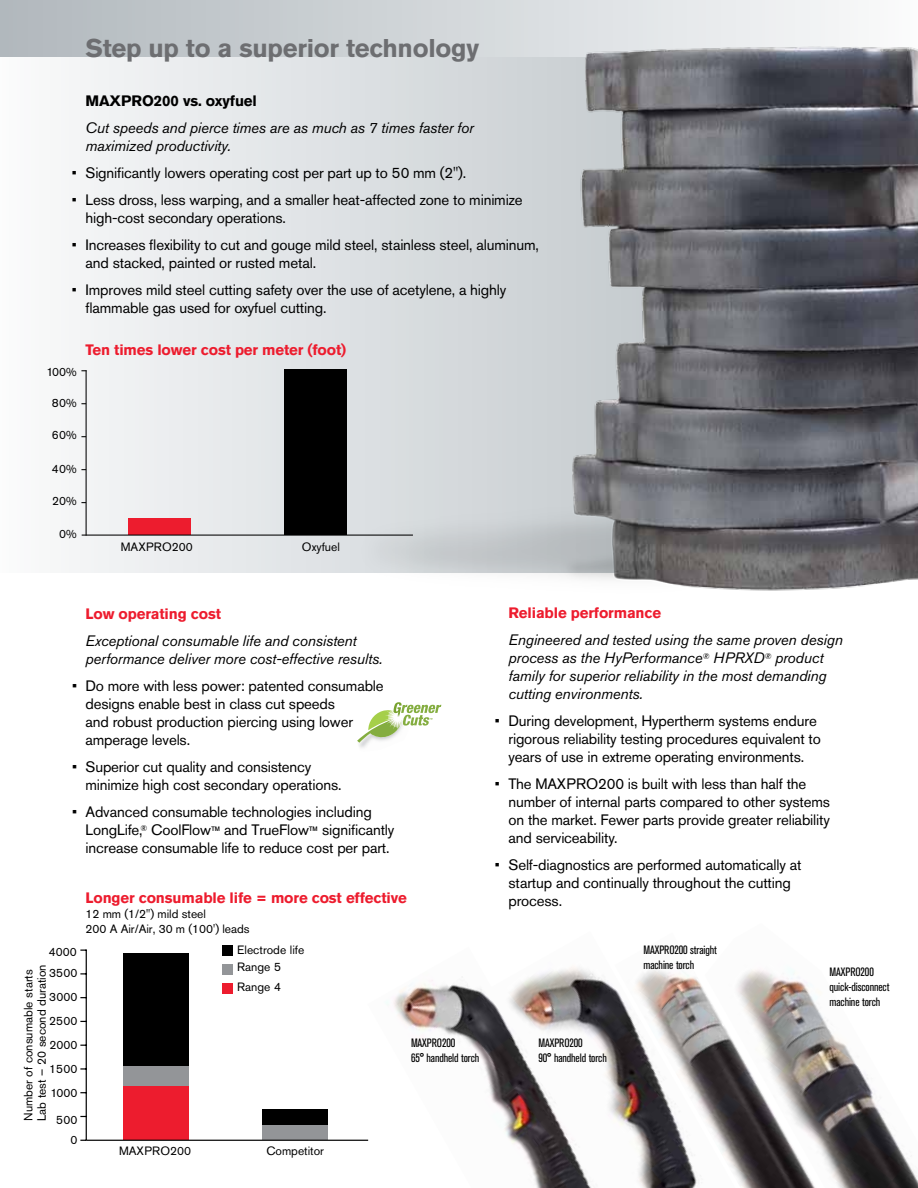
<style>
.page{position:relative;width:918px;height:1188px;background:#fff}
.page>*{position:absolute;margin:0;border:0;box-sizing:border-box;transform-origin:0 0}
.t1{font:700 25.5px "Akzidenz Grotesk Pro";letter-spacing:-.01em;color:#6d6e71}
.t2{font:15px/18px "Akzidenz Grotesk Pro";letter-spacing:-.01em;color:#000}
.t3{font:italic 15px/18px "Akzidenz Grotesk Pro";letter-spacing:-.01em;color:#000}
.t4{font:700 15px "Akzidenz Grotesk Pro";letter-spacing:-.01em;color:#ed1c2e}
.t5{font:700 15px "Akzidenz Grotesk Pro";letter-spacing:-.01em;color:#000}
.t6{font:12px/24px "Akzidenz Grotesk Pro";color:#000}
.t7{font:condensed 12px/15px "Akzidenz Grotesk Pro";letter-spacing:-.01em;color:#000}
</style>
<div class="page">
<svg style="left:69px;top:57px;width:260px;height:515px"></svg>
<div style="left:284px;top:369px;width:62px;height:166px;background:#000"></div>
<div style="left:128px;top:519px;width:63px;height:16px;background:#ed1c2e"></div>
<hr style="left:82px;top:535px;width:331px;height:1px;background:#000">
<hr style="left:86px;top:370px;width:1px;height:166px;background:#000">
<hr style="left:86px;top:949px;width:1px;height:191px;background:#000">
<svg style="left:80px;top:1068px;width:6px;height:2px"></svg>
<div style="left:222px;top:946px;width:10px;height:10px;background:#000"></div>
<div style="left:222px;top:965px;width:10px;height:10px;background:#939598"></div>
<div style="left:222px;top:983px;width:10px;height:10px;background:#ed1c2e"></div>
<div style="left:263px;top:1109px;width:65px;height:16px;background:#000"></div>
<div style="left:123px;top:953px;width:65px;height:113px;background:#000"></div>
<div style="left:263px;top:1125px;width:65px;height:15px;background:#939598"></div>
<div style="left:123px;top:1066px;width:65px;height:20px;background:#939598"></div>
<div style="left:123px;top:1086px;width:65px;height:54px;background:#ed1c2e"></div>
<hr style="left:86px;top:1140px;width:282px;height:1px;background:#000">
<div style="left:0;top:0;width:918px;height:57px;background:#bec4c8"></div>
<svg style="left:357px;top:702px;width:84px;height:41px"></svg>
<img style="left:605px;top:969px;width:100px;height:219px">
<img style="left:367px;top:967px;width:238px;height:221px">
<img style="left:705px;top:969px;width:213px;height:219px">
<img style="left:329px;top:0;width:589px;height:591px">
<h1 class="t1" style="left:86px;top:31px;width:395px">Step up to a superior technology</h1>
<p class="t5" style="left:85px;top:91px;width:173px">MAXPRO200 vs. oxyfuel</p>
<p class="t3" style="left:85px;top:119px;width:390px">Cut speeds and pierce times are as much as 7 times faster for maximized productivity.</p>
<p class="t2" style="left:72px;top:164px;width:396px">• Significantly lowers operating cost per part up to 50 mm (2").</p>
<p class="t2" style="left:85px;top:191px;width:439px;text-indent:-14px">• Less dross, less warping, and a smaller heat-affected zone to minimize high-cost secondary operations.</p>
<p class="t2" style="left:85px;top:236px;width:455px;text-indent:-14px">• Increases flexibility to cut and gouge mild steel, stainless steel, aluminum, and stacked, painted or rusted metal.</p>
<p class="t2" style="left:85px;top:281px;width:422px;text-indent:-14px">• Improves mild steel cutting safety over the use of acetylene, a highly flammable gas used for oxyfuel cutting.</p>
<p class="t4" style="left:85px;top:340px;width:262px">Ten times lower cost per meter (foot)</p>
<p class="t6" style="left:46px;top:359px;width:32px">100%</p>
<p class="t6" style="left:52px;top:391px;width:26px">80%</p>
<p class="t6" style="left:52px;top:422px;width:26px">60%</p>
<p class="t6" style="left:52px;top:457px;width:26px">40%</p>
<p class="t6" style="left:52px;top:489px;width:26px">20%</p>
<p class="t6" style="left:59px;top:521px;width:19px">0%</p>
<p class="t6" style="left:121px;top:535px;width:73px">MAXPRO200</p>
<p class="t6" style="left:302px;top:535px;width:39px">Oxyfuel</p>
<p class="t4" style="left:86px;top:604px;width:137px">Low operating cost</p>
<p class="t3" style="left:86px;top:631px;width:299px">Exceptional consumable life and consistent performance deliver more cost-effective results.</p>
<p class="t2" style="left:86px;top:676px;width:300px;text-indent:-14px">• Do more with less power: patented consumable designs enable best in class cut speeds<br>and robust production piercing using lower amperage levels.</p>
<p class="t2" style="left:86px;top:757px;width:258px;text-indent:-14px">• Superior cut quality and consistency minimize high cost secondary operations.</p>
<p class="t2" style="left:86px;top:802px;width:311px;text-indent:-14px">• Advanced consumable technologies including<br>LongLife,<sup>®</sup> CoolFlow<sub>™</sub> and TrueFlow<sub>™</sub> significantly increase consumable life to reduce cost per part.</p>
<p class="t6" style="left:49px;top:941px;width:30px;line-height:21.1px">4000<br>3500</p>
<p class="t6" style="left:49px;top:985px;width:30px;text-align:justify">3000<br>2500<br>2000<br>1500<br>1000</p>
<p class="t6" style="left:56px;top:1109px;width:23px;line-height:20.1px;text-align:right">500<br>0</p>
<p class="t6" style="left:21px;top:1121px;width:158px;line-height:13.5px;rotate:-90deg">Number of consumable starts<br>Lab test – 20 second duration</p>
<p class="t4" style="left:86px;top:888px;width:323px">Longer consumable life = more cost effective</p>
<p class="t6" style="left:86px;top:906px;width:166px;line-height:15px">12 mm (1/2") mild steel<br>200 A Air/Air, 30 m (100') leads</p>
<p class="t6" style="left:237px;top:941px;width:69px;line-height:17.2px">Electrode life<br>Range 5</p>
<p class="t6" style="left:237px;top:975px;width:45px">Range 4</p>
<p class="t6" style="left:119px;top:1139px;width:73px">MAXPRO200</p>
<p class="t6" style="left:266px;top:1139px;width:59px">Competitor</p>
<p class="t7" style="left:411px;top:1035px;width:70px">MAXPRO200<br>65° handheld torch</p>
<p class="t4" style="left:509px;top:603px;width:154px">Reliable performance</p>
<p class="t3" style="left:508px;top:630px;width:336px">Engineered and tested using the same proven design process as the HyPerformance<sup>®</sup> HPRXD<sup>®</sup> product family for superior reliability in the most demanding cutting environments.</p>
<p class="t2" style="left:508px;top:712px;width:314px;text-indent:-14px">• During development, Hypertherm systems endure rigorous reliability testing procedures equivalent to years of use in extreme operating environments.</p>
<p class="t2" style="left:508px;top:775px;width:323px;text-indent:-14px">• The MAXPRO200 is built with less than half the number of internal parts compared to other systems on the market. Fewer parts provide greater reliability and serviceability.</p>
<p class="t2" style="left:508px;top:856px;width:295px;text-indent:-14px">• Self-diagnostics are performed automatically at startup and continually throughout the cutting process.</p>
<p class="t7" style="left:538px;top:1035px;width:70px">MAXPRO200<br>90° handheld torch</p>
<p class="t7" style="left:643px;top:942px;width:75px">MAXPRO200 straight machine torch</p>
<p class="t7" style="left:830px;top:964px;width:61px">MAXPRO200 quick-disconnect machine torch</p>
</div>
